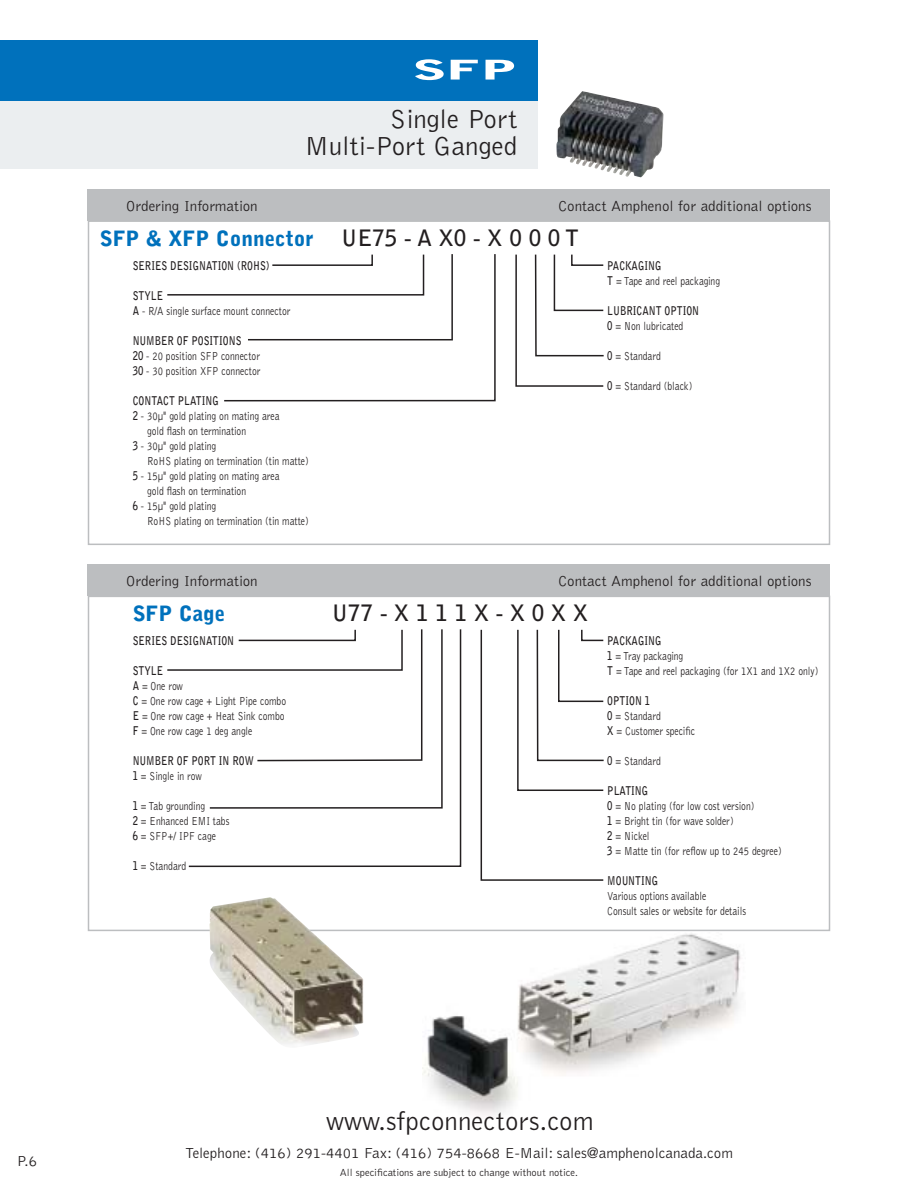
<style>
.page{position:relative;width:918px;height:1188px;background:#fff}
.page>*{position:absolute;margin:0;border:0;box-sizing:border-box;transform-origin:0 0}
.t1{font:300 27px/27px "Bell Gothic";color:#231f20;text-align:right}
.t2{font:900 27px "Bell Gothic";color:#fff;scale:2.06 1}
.t3{font:700 22.5px "Bell Gothic";color:#231f20}
.t4{font:900 21px "Bell Gothic";color:#0071bc}
.t5{font:300 15px "Bell Gothic";color:#231f20}
.t6{font:300 12px/15px "Bell Gothic";color:#231f20;scale:.8 1}
.t7{font:700 12px/15px "Bell Gothic";color:#231f20;scale:.8 1}
.t8{font:300 10.5px "Bell Gothic";color:#231f20}
.s1{font-weight:700;font-size:22.5px;color:#231f20}
.s2{font-weight:700}
.s3{font-weight:300}
</style>
<div class="page">
<div style="left:0;top:40px;width:538px;height:61px;background:#0071bc"></div>
<div style="left:0;top:101px;width:538px;height:68px;background:#ebeef0"></div>
<div style="left:88px;top:596px;width:742px;height:335px;border:2px solid #bcbec0"></div>
<div style="left:88px;top:564px;width:742px;height:32px;background:#bcbec0"></div>
<svg style="left:187px;top:629px;width:275px;height:239px"></svg>
<div style="left:88px;top:220px;width:742px;height:325px;border:2px solid #bcbec0"></div>
<div style="left:88px;top:189px;width:742px;height:32px;background:#bcbec0"></div>
<svg style="left:515px;top:254px;width:89px;height:133px"></svg>
<svg style="left:167px;top:254px;width:329px;height:148px"></svg>
<svg style="left:480px;top:629px;width:124px;height:252px"></svg>
<img style="left:423px;top:933px;width:318px;height:182px">
<img style="left:209px;top:897px;width:154px;height:148px">
<img style="left:556px;top:91px;width:107px;height:86px">
<h1 class="t2" style="left:412px;top:60px;width:52px">SFP</h1>
<h1 class="t1" style="left:305px;top:107px;width:214px">Single Port<br>Multi-Port Ganged</h1>
<p class="t5" style="left:126px;top:200px;width:133px">Ordering Information</p>
<p class="t5" style="left:558px;top:200px;width:255px">Contact Amphenol for additional options</p>
<h3 class="t4" style="left:100px;top:230px;width:480px">SFP &amp; XFP Connector <span class="s1">UE75 - A X0 - X 0 0 0 T</span></h3>
<p class="t6" style="left:607px;top:259px;width:143px"><span class="s2">PACKAGING<br>T</span> = Tape and reel packaging</p>
<p class="t7" style="left:607px;top:304px;width:116px">LUBRICANT OPTION<br>0 <span class="s3">= Non lubricated</span></p>
<p class="t6" style="left:607px;top:349px;width:69px"><span class="s2">0</span> = Standard</p>
<p class="t6" style="left:607px;top:379px;width:108px"><span class="s2">0</span> = Standard (black)</p>
<p class="t7" style="left:133px;top:259px;width:173px">SERIES DESIGNATION (ROHS)</p>
<p class="t6" style="left:133px;top:289px;width:199px"><span class="s2">STYLE<br>A</span> - R/A single surface mount connector</p>
<p class="t6" style="left:133px;top:334px;width:162px"><span class="s2">NUMBER OF POSITIONS<br>20</span> - 20 position SFP connector<br><span class="s2">30</span> - 30 position XFP connector</p>
<p class="t7" style="left:133px;top:394px;width:109px">CONTACT PLATING</p>
<p class="t6" style="left:133px;top:409px;width:185px"><span class="s2">2</span> - 30μ" gold plating on mating area</p>
<p class="t6" style="left:147px;top:424px;width:125px">gold flash on termination</p>
<p class="t6" style="left:133px;top:439px;width:106px"><span class="s2">3</span> - 30μ" gold plating</p>
<p class="t6" style="left:147px;top:454px;width:204px">RoHS plating on termination (tin matte)</p>
<p class="t6" style="left:133px;top:469px;width:185px"><span class="s2">5</span> - 15μ" gold plating on mating area</p>
<p class="t6" style="left:147px;top:484px;width:125px">gold flash on termination</p>
<p class="t6" style="left:133px;top:499px;width:106px"><span class="s2">6</span> - 15μ" gold plating</p>
<p class="t6" style="left:147px;top:514px;width:204px">RoHS plating on termination (tin matte)</p>
<p class="t5" style="left:126px;top:575px;width:133px">Ordering Information</p>
<p class="t5" style="left:558px;top:575px;width:255px">Contact Amphenol for additional options</p>
<h3 class="t4" style="left:133px;top:606px;width:94px">SFP Cage</h3>
<h2 class="t3" style="left:332px;top:605px;width:258px">U77 - X 1 1 1 X - X 0 X X</h2>
<p class="t6" style="left:607px;top:634px;width:265px"><span class="s2">PACKAGING<br>1</span> = Tray packaging<br><span class="s2">T</span> = Tape and reel packaging (for 1X1 and 1X2 only)</p>
<p class="t6" style="left:607px;top:694px;width:111px"><span class="s2">OPTION 1<br>0</span> = Standard<br><span class="s2">X</span> = Customer specific</p>
<p class="t6" style="left:607px;top:754px;width:69px"><span class="s2">0</span> = Standard</p>
<p class="t6" style="left:607px;top:784px;width:220px"><span class="s2">PLATING<br>0</span> = No plating (for low cost version)<br><span class="s2">1</span> = Bright tin (for wave solder)<br><span class="s2">2</span> = Nickel<br><span class="s2">3</span> = Matte tin (for reflow up to 245 degree)</p>
<p class="t7" style="left:607px;top:874px;width:65px">MOUNTING</p>
<p class="t6" style="left:607px;top:889px;width:175px">Various options available<br>Consult sales or website for details</p>
<p class="t7" style="left:133px;top:634px;width:128px">SERIES DESIGNATION</p>
<p class="t6" style="left:133px;top:664px;width:193px"><span class="s2">STYLE<br>A</span> = One row<br><span class="s2">C</span> = One row cage + Light Pipe combo<br><span class="s2">E</span> = One row cage + Heat Sink combo<br><span class="s2">F</span> = One row cage 1 deg angle</p>
<p class="t7" style="left:133px;top:754px;width:153px">NUMBER OF PORT IN ROW<br>1 <span class="s3">= Single in row</span></p>
<p class="t6" style="left:133px;top:799px;width:123px"><span class="s2">1</span> = Tab grounding<br><span class="s2">2</span> = Enhanced EMI tabs<br><span class="s2">6</span> = SFP+/ IPF cage</p>
<p class="t6" style="left:133px;top:859px;width:69px"><span class="s2">1</span> = Standard</p>
<p class="t5" style="left:17px;top:1156px;width:22px">P.6</p>
<h1 class="t1" style="left:326px;top:1109px;width:269px">www.sfpconnectors.com</h1>
<p class="t5" style="left:185px;top:1147px;width:549px">Telephone: (416) 291-4401 Fax: (416) 754-8668 E-Mail: sales@amphenolcanada.com</p>
<p class="t8" style="left:340px;top:1168px;width:240px">All specifications are subject to change without notice.</p>
</div>
